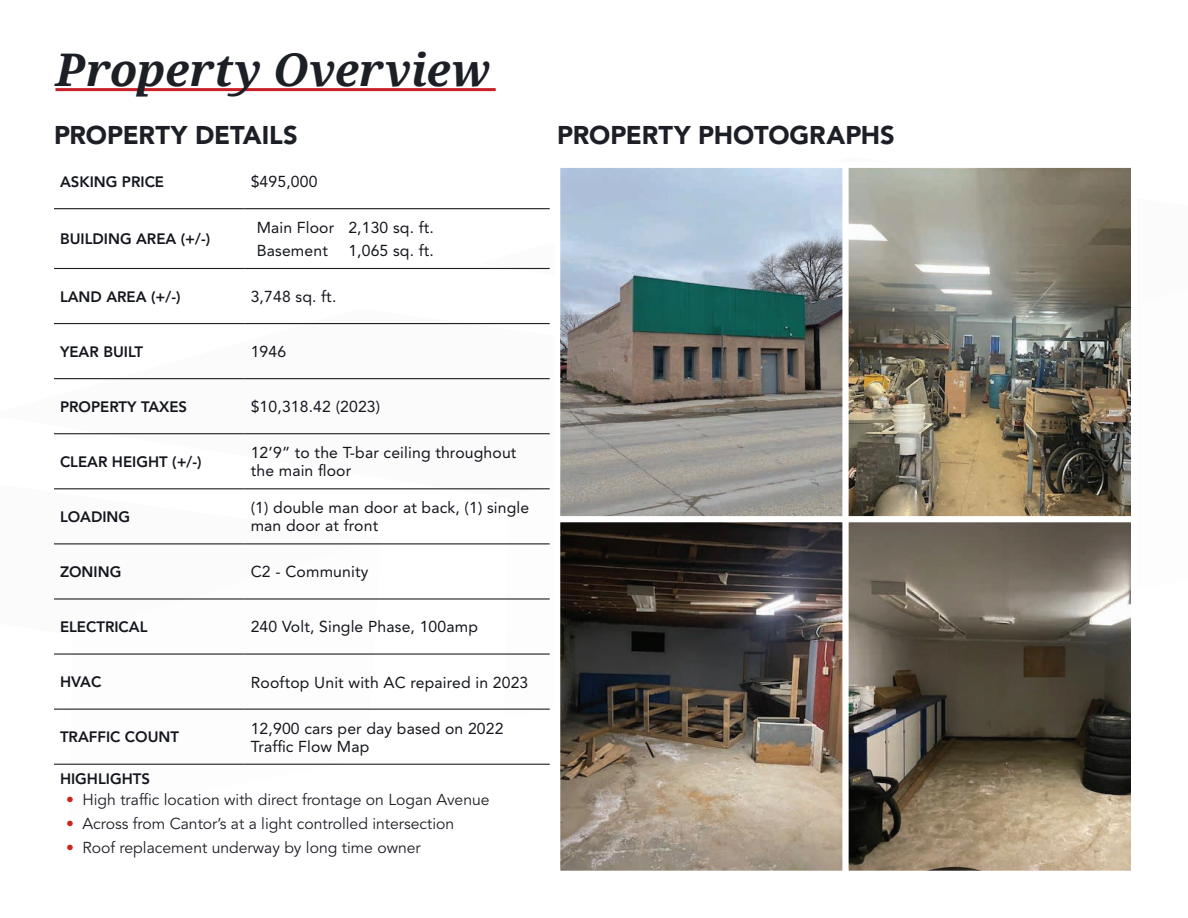
<style>
.page{position:relative;width:1188px;height:918px;background:#fff}
.page>*{position:absolute;margin:0;border:0;box-sizing:border-box;transform-origin:0 0}
.t1{font:italic 700 45px "Droid Serif";color:#1d1f26}
.t2{font:900 25.5px "Avenir LT Std";letter-spacing:-.005em;color:#1d1f26}
.t3{font:15.75px/18px "Avenir LT Std";letter-spacing:.01em;color:#14161d}
.t4{font:15.75px "Avenir LT Std";color:#1d1f26}
.t5{font:800 15px "Avenir LT Std";color:#14161d}
.s1{color:#ca2521}
</style>
<div class="page">
<svg style="left:54px;top:324px;width:496px;height:166px"></svg>
<svg style="left:480px;top:209px;width:70px;height:137px"></svg>
<svg style="left:70px;top:708px;width:311px;height:56px"></svg>
<svg style="left:54px;top:477px;width:327px;height:68px"></svg>
<hr style="left:56px;top:88px;width:440px;height:3px;background:#c82026">
<hr style="left:54px;top:208px;width:191px;height:1px;background:#231f20">
<hr style="left:245px;top:208px;width:305px;height:1px;background:#231f20">
<hr style="left:54px;top:268px;width:191px;height:1px;background:#231f20">
<hr style="left:245px;top:268px;width:305px;height:1px;background:#231f20">
<hr style="left:54px;top:323px;width:191px;height:1px;background:#231f20">
<hr style="left:245px;top:323px;width:305px;height:1px;background:#231f20">
<hr style="left:54px;top:378px;width:191px;height:1px;background:#231f20">
<hr style="left:245px;top:378px;width:305px;height:1px;background:#231f20">
<hr style="left:54px;top:433px;width:191px;height:1px;background:#231f20">
<hr style="left:245px;top:433px;width:305px;height:1px;background:#231f20">
<hr style="left:54px;top:488px;width:191px;height:1px;background:#231f20">
<hr style="left:245px;top:488px;width:305px;height:1px;background:#231f20">
<hr style="left:54px;top:543px;width:191px;height:1px;background:#231f20">
<hr style="left:245px;top:543px;width:305px;height:1px;background:#231f20">
<hr style="left:54px;top:598px;width:191px;height:2px;background:#231f20">
<hr style="left:245px;top:598px;width:305px;height:2px;background:#231f20">
<hr style="left:54px;top:653px;width:191px;height:2px;background:#231f20">
<hr style="left:245px;top:653px;width:305px;height:2px;background:#231f20">
<hr style="left:54px;top:709px;width:191px;height:1px;background:#231f20">
<hr style="left:245px;top:709px;width:305px;height:1px;background:#231f20">
<hr style="left:54px;top:764px;width:191px;height:1px;background:#231f20">
<hr style="left:245px;top:764px;width:305px;height:1px;background:#231f20">
<img style="left:561px;top:169px;width:569px;height:701px">
<div style="left:554px;top:162px;width:295px;height:360px;border:6px solid #fff"></div>
<div style="left:843px;top:162px;width:294px;height:360px;border:6px solid #fff"></div>
<div style="left:554px;top:516px;width:295px;height:361px;border:6px solid #fff"></div>
<div style="left:843px;top:516px;width:294px;height:361px;border:6px solid #fff"></div>
<h1 class="t1" style="left:56px;top:39px;width:436px">Property Overview</h1>
<h2 class="t2" style="left:54px;top:119px;width:245px">PROPERTY DETAILS</h2>
<h2 class="t2" style="left:557px;top:119px;width:339px">PROPERTY PHOTOGRAPHS</h2>
<p class="t5" style="left:60px;top:173px;width:106px">ASKING PRICE</p>
<p class="t3" style="left:251px;top:173px;width:68px">$495,000</p>
<p class="t5" style="left:60px;top:230px;width:152px">BUILDING AREA (+/-)</p>
<p class="t3" style="left:257px;top:215px;width:179px;line-height:23.9px">Main Floor 2,130 sq. ft.<br>Basement</p>
<p class="t3" style="left:348px;top:242px;width:87px">1,065 sq. ft.</p>
<p class="t5" style="left:60px;top:288px;width:122px">LAND AREA (+/-)</p>
<p class="t3" style="left:251px;top:288px;width:87px">3,748 sq. ft.</p>
<p class="t5" style="left:60px;top:343px;width:85px">YEAR BUILT</p>
<p class="t3" style="left:251px;top:343px;width:37px">1946</p>
<p class="t5" style="left:60px;top:398px;width:129px">PROPERTY TAXES</p>
<p class="t3" style="left:251px;top:398px;width:131px">$10,318.42 (2023)</p>
<p class="t5" style="left:60px;top:453px;width:143px">CLEAR HEIGHT (+/-)</p>
<p class="t3" style="left:251px;top:444px;width:267px">12’9” to the T-bar ceiling throughout the main floor</p>
<p class="t5" style="left:60px;top:508px;width:72px">LOADING</p>
<p class="t3" style="left:251px;top:499px;width:280px">(1) double man door at back, (1) single man door at front</p>
<p class="t5" style="left:60px;top:563px;width:63px">ZONING</p>
<p class="t3" style="left:251px;top:563px;width:119px">C2 - Community</p>
<p class="t5" style="left:60px;top:618px;width:89px">ELECTRICAL</p>
<p class="t3" style="left:251px;top:618px;width:229px">240 Volt, Single Phase, 100amp</p>
<p class="t5" style="left:60px;top:673px;width:43px">HVAC</p>
<p class="t3" style="left:251px;top:673px;width:279px">Rooftop Unit with AC repaired in 2023</p>
<p class="t5" style="left:60px;top:728px;width:121px">TRAFFIC COUNT</p>
<p class="t3" style="left:251px;top:719px;width:254px">12,900 cars per day based on 2022<br>Traffic Flow Map</p>
<p class="t5" style="left:60px;top:770px;width:92px">HIGHLIGHTS</p>
<p class="t4" style="left:66px;top:790px;width:425px"><span class="s1">•</span> High traffic location with direct frontage on Logan Avenue</p>
<p class="t4" style="left:66px;top:814px;width:390px"><span class="s1">•</span> Across from Cantor’s at a light controlled intersection</p>
<p class="t4" style="left:66px;top:838px;width:356px"><span class="s1">•</span> Roof replacement underway by long time owner</p>
</div>
